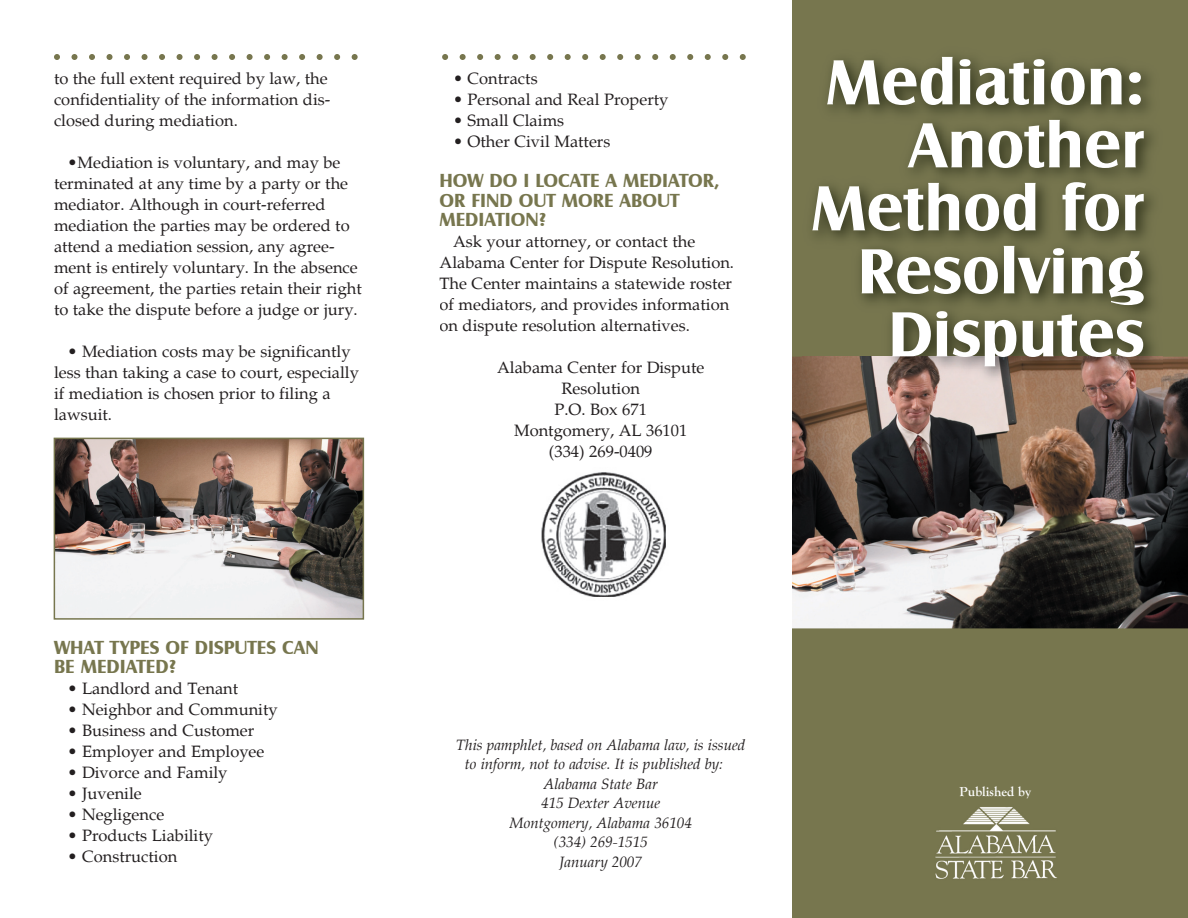
<style>
.page{position:relative;width:1188px;height:918px;background:#fff}
.page>*{position:absolute;margin:0;border:0;box-sizing:border-box;transform-origin:0 0}
.t1{font:700 66px/63px "Castle T";color:#fff;text-align:right}
.t2{font:700 19.5px/19.5px "Castle T";color:#77764e}
.t3{font:16.5px/21px "Palatino";color:#231f20}
.t4{font:italic 15px "Palatino";color:#231f20}
.t5{font:700 13.5px "Goudy Old Style T";color:#fff}
</style>
<div class="page">
<div style="left:792px;top:618px;width:396px;height:300px;background:#77764e"></div>
<div style="left:792px;top:0;width:396px;height:385px;background:#77764e"></div>
<img style="left:935px;top:807px;width:122px;height:72px">
<img style="left:792px;top:357px;width:396px;height:271px">
<img style="left:803px;top:56px;width:360px;height:330px">
<svg style="left:54px;top:54px;width:304px;height:6px"></svg>
<svg style="left:442px;top:54px;width:304px;height:6px"></svg>
<img style="left:54px;top:438px;width:310px;height:182px">
<img style="left:541px;top:472px;width:125px;height:125px">
<p class="t3" style="left:54px;top:68px;width:278px">to the full extent required by law, the confidentiality of the information dis&shy;closed during mediation.</p>
<p class="t3" style="left:54px;top:152px;width:309px;text-indent:14px">•Mediation is voluntary, and may be terminated at any time by a party or the mediator. Although in court-referred mediation the parties may be ordered to attend a mediation session, any agree&shy;ment is entirely voluntary. In the absence of agreement, the parties retain their right to take the dispute before a judge or jury.</p>
<p class="t3" style="left:54px;top:341px;width:306px;text-indent:14px">• Mediation costs may be significantly less than taking a case to court, especially if mediation is chosen prior to filing a lawsuit.</p>
<p class="t2" style="left:54px;top:638px;width:266px">WHAT TYPES OF DISPUTES CAN<br>BE MEDIATED?</p>
<p class="t3" style="left:68px;top:679px;width:172px">• Landlord and Tenant</p>
<p class="t3" style="left:68px;top:700px;width:212px">• Neighbor and Community</p>
<p class="t3" style="left:68px;top:721px;width:188px">• Business and Customer</p>
<p class="t3" style="left:68px;top:742px;width:198px">• Employer and Employee</p>
<p class="t3" style="left:68px;top:763px;width:161px">• Divorce and Family</p>
<p class="t3" style="left:68px;top:784px;width:76px">• Juvenile</p>
<p class="t3" style="left:68px;top:805px;width:98px">• Negligence</p>
<p class="t3" style="left:68px;top:826px;width:147px">• Products Liability</p>
<p class="t3" style="left:68px;top:847px;width:111px">• Construction</p>
<p class="t3" style="left:453px;top:68px;width:86px">• Contracts</p>
<p class="t3" style="left:453px;top:89px;width:217px">• Personal and Real Property</p>
<p class="t3" style="left:453px;top:110px;width:113px">• Small Claims</p>
<p class="t3" style="left:453px;top:131px;width:159px">• Other Civil Matters</p>
<p class="t2" style="left:440px;top:171px;width:282px">HOW DO I LOCATE A MEDIATOR,<br>OR FIND OUT MORE ABOUT<br>MEDIATION?</p>
<p class="t3" style="left:440px;top:232px;width:296px;text-indent:14px">Ask your attorney, or contact the Alabama Center for Dispute Resolution.<br>The Center maintains a statewide roster of mediators, and provides information on dispute resolution alternatives.</p>
<p class="t3" style="left:497px;top:358px;width:209px;text-align:center">Alabama Center for Dispute<br>Resolution<br>P.O. Box 671<br>Montgomery, AL 36101 (334) 269-0409</p>
<h1 class="t1" style="left:811px;top:51px;width:335px">Mediation:<br>Another<br>Method for<br>Resolving<br>Disputes</h1>
<p class="t4" style="left:456px;top:736px;width:291px">This pamphlet, based on Alabama law, is issued</p>
<p class="t4" style="left:465px;top:755px;width:260px">to inform, not to advise. It is published by:</p>
<p class="t4" style="left:544px;top:775px;width:116px">Alabama State Bar</p>
<p class="t4" style="left:541px;top:794px;width:121px">415 Dexter Avenue</p>
<p class="t4" style="left:510px;top:814px;width:184px">Montgomery, Alabama 36104</p>
<p class="t4" style="left:554px;top:833px;width:96px">(334) 269-1515</p>
<p class="t4" style="left:560px;top:853px;width:84px">January 2007</p>
<p class="t5" style="left:960px;top:784px;width:73px">Published by</p>
</div>
